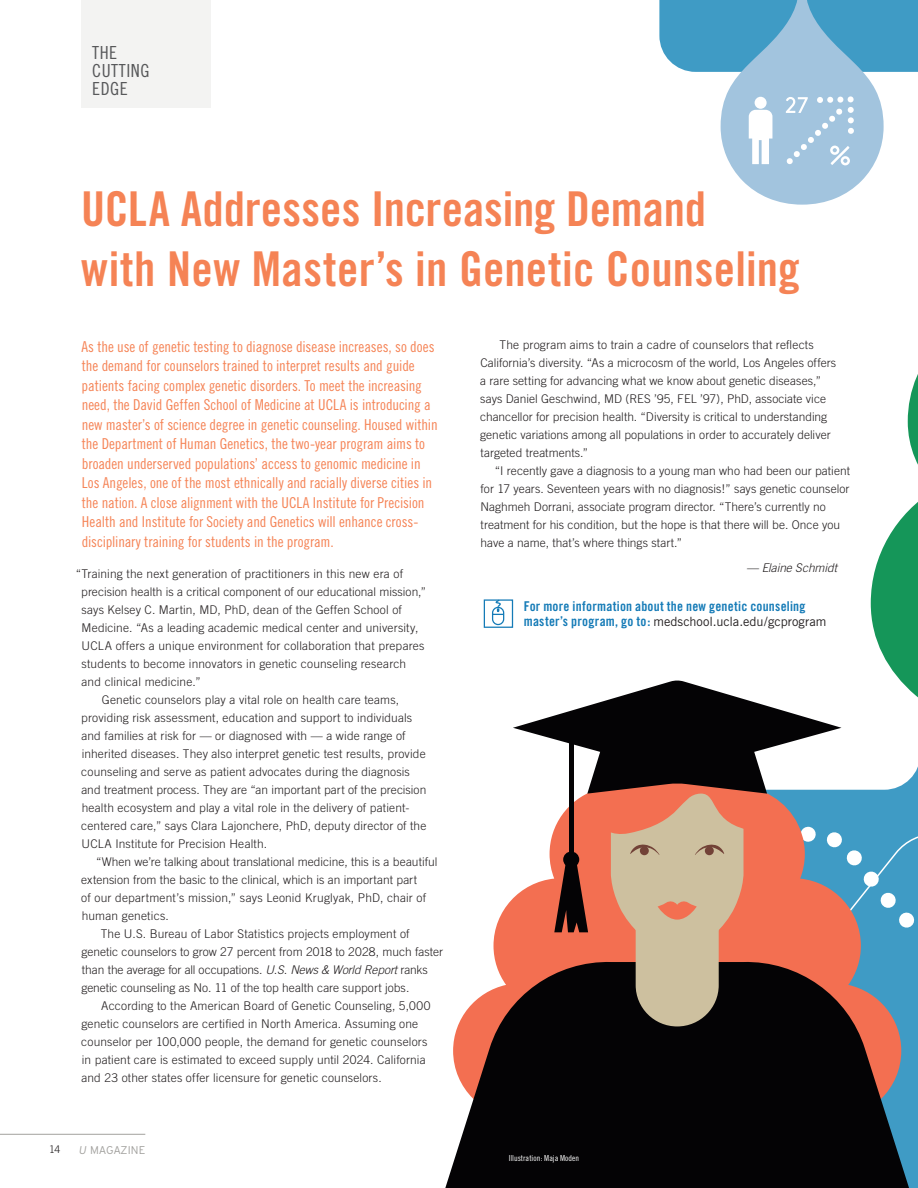
<style>
.page{position:relative;width:918px;height:1188px;background:#fff}
.page>*{position:absolute;margin:0;border:0;box-sizing:border-box;transform-origin:0 0}
._4__CS_Headings__TG{font:48px/60px "Trade Gothic Bold Cond Twenty";letter-spacing:.005em;color:#f58355}
.CS_Tab_Head{font:18px/18px "Trade Gothic Cond Eighteen";letter-spacing:.03em;color:#57585a}
.Photo_Captions{font:15px/19.5px "Trade Gothic Cond Eighteen";letter-spacing:-.005em;color:#f58355}
.CS_Mouse_Note{font:13.5px "Trade Gothic Bold Cond Twenty";letter-spacing:.015em;color:#157bb7}
.CS_Mouse_Note-2{font:12.75px "Trade Gothic";color:#231f20}
.Feature_2_Infographi{font:300 12px/18px "Trade Gothic";letter-spacing:.01em;color:#231f20}
.Feature_2_Infographi-2{font:italic 300 12px "Trade Gothic";letter-spacing:-.005em;color:#231f20}
.t1{font:300 11.25px "Interstate";letter-spacing:-.005em;color:#a2a19e}
.t2{font:300 10.5px "Trade Gothic";color:#231f20}
.Photo_Captions-2{font:8.25px "Trade Gothic Cond Eighteen";letter-spacing:.005em;color:#fff}
.s1{font-style:italic}
.s2{font-family:"Trade Gothic Bold Cond Twenty";font-size:13.5px;color:#157bb7}
</style>
<div class="page">
<div style="left:81px;top:0;width:129px;height:108px;background:#f3f3f2"></div>
<div style="left:484px;top:599px;width:29px;height:29px;border:1px solid #157bb7"></div>
<svg style="left:491px;top:599px;width:14px;height:27px"></svg>
<svg style="left:493px;top:898px;width:20px;height:62px"></svg>
<svg style="left:445px;top:960px;width:473px;height:228px;background:#272022"></svg>
<svg style="left:513px;top:0;width:405px;height:1026px"></svg>
<hr style="left:0;top:1134px;width:145px;height:1px;background:#a2a19e">
<p class="CS_Tab_Head" style="left:92px;top:44px;width:59px">THE<br>CUTTING<br>EDGE</p>
<p class="_4__CS_Headings__TG" style="left:81px;top:178px;width:720px">UCLA Addresses Increasing Demand<br>with New Master’s in Genetic Counseling</p>
<p class="Photo_Captions" style="left:81px;top:336px;width:358px">As the use of genetic testing to diagnose disease increases, so does the demand for counselors trained to interpret results and guide patients facing complex genetic disorders. To meet the increasing need, the David Geffen School of Medicine at UCLA is introducing a new master’s of science degree in genetic counseling. Housed within the Department of Human Genetics, the two-year program aims to broaden underserved populations’ access to genomic medicine in Los Angeles, one of the most ethnically and racially diverse cities in the nation. A close alignment with the UCLA Institute for Precision Health and Institute for Society and Genetics will enhance cross&shy;disciplinary training for students in the program.</p>
<p class="Feature_2_Infographi" style="left:81px;top:565px;width:347px;text-indent:-5px">“Training the next generation of practitioners in this new era of precision health is a critical component of our educational mission,” says Kelsey C. Martin, MD, PhD, dean of the Geffen School of Medicine. “As a leading academic medical center and university, UCLA offers a unique environment for collaboration that prepares students to become innovators in genetic counseling research and clinical medicine.”</p>
<p class="Feature_2_Infographi" style="left:81px;top:691px;width:347px;text-indent:21px">Genetic counselors play a vital role on health care teams, providing risk assessment, education and support to individuals and families at risk for — or diagnosed with — a wide range of inherited diseases. They also interpret genetic test results, provide counseling and serve as patient advocates during the diagnosis and treatment process. They are “an important part of the precision health ecosystem and play a vital role in the delivery of patient&shy;centered care,” says Clara Lajonchere, PhD, deputy director of the UCLA Institute for Precision Health.</p>
<p class="Feature_2_Infographi" style="left:81px;top:853px;width:358px;text-indent:15px">“When we’re talking about translational medicine, this is a beautiful extension from the basic to the clinical, which is an important part<br>of our department’s mission,” says Leonid Kruglyak, PhD, chair of human genetics.</p>
<p class="Feature_2_Infographi" style="left:82px;top:925px;width:363px;text-indent:19px">The U.S. Bureau of Labor Statistics projects employment of genetic counselors to grow 27 percent from 2018 to 2028, much faster than the average for all occupations. <span class="s1">U.S. News &amp; World Report</span> ranks genetic counseling as No. 11 of the top health care support jobs.</p>
<p class="Feature_2_Infographi" style="left:81px;top:997px;width:351px;text-indent:20px">According to the American Board of Genetic Counseling, 5,000 genetic counselors are certified in North America. Assuming one counselor per 100,000 people, the demand for genetic counselors in patient care is estimated to exceed supply until 2024. California and 23 other states offer licensure for genetic counselors.</p>
<p class="t2" style="left:49px;top:1143px;width:13px">14</p>
<p class="t1" style="left:79px;top:1144px;width:68px"><span class="s1">U</span> MAGAZINE</p>
<p class="Feature_2_Infographi" style="left:480px;top:336px;width:358px;text-indent:19px">The program aims to train a cadre of counselors that reflects California’s diversity. “As a microcosm of the world, Los Angeles offers a rare setting for advancing what we know about genetic diseases,” says Daniel Geschwind, MD (RES ’95, FEL ’97), PhD, associate vice chancellor for precision health. “Diversity is critical to understanding genetic variations among all populations in order to accurately deliver targeted treatments.”</p>
<p class="Feature_2_Infographi" style="left:480px;top:462px;width:371px;text-indent:15px">“I recently gave a diagnosis to a young man who had been our patient for 17 years. Seventeen years with no diagnosis!” says genetic counselor Naghmeh Dorrani, associate program director. “There’s currently no treatment for his condition, but the hope is that there will be. Once you have a name, that’s where things start.”</p>
<p class="Feature_2_Infographi-2" style="left:747px;top:561px;width:92px">— Elaine Schmidt</p>
<p class="CS_Mouse_Note" style="left:524px;top:598px;width:283px">For more information about the new genetic counseling</p>
<p class="CS_Mouse_Note-2" style="left:524px;top:614px;width:304px"><span class="s2">master’s program, go to:</span> medschool.ucla.edu/gcprogram</p>
<p class="Photo_Captions-2" style="left:509px;top:1153px;width:72px">Illustration: Maja Moden</p>
</div>
